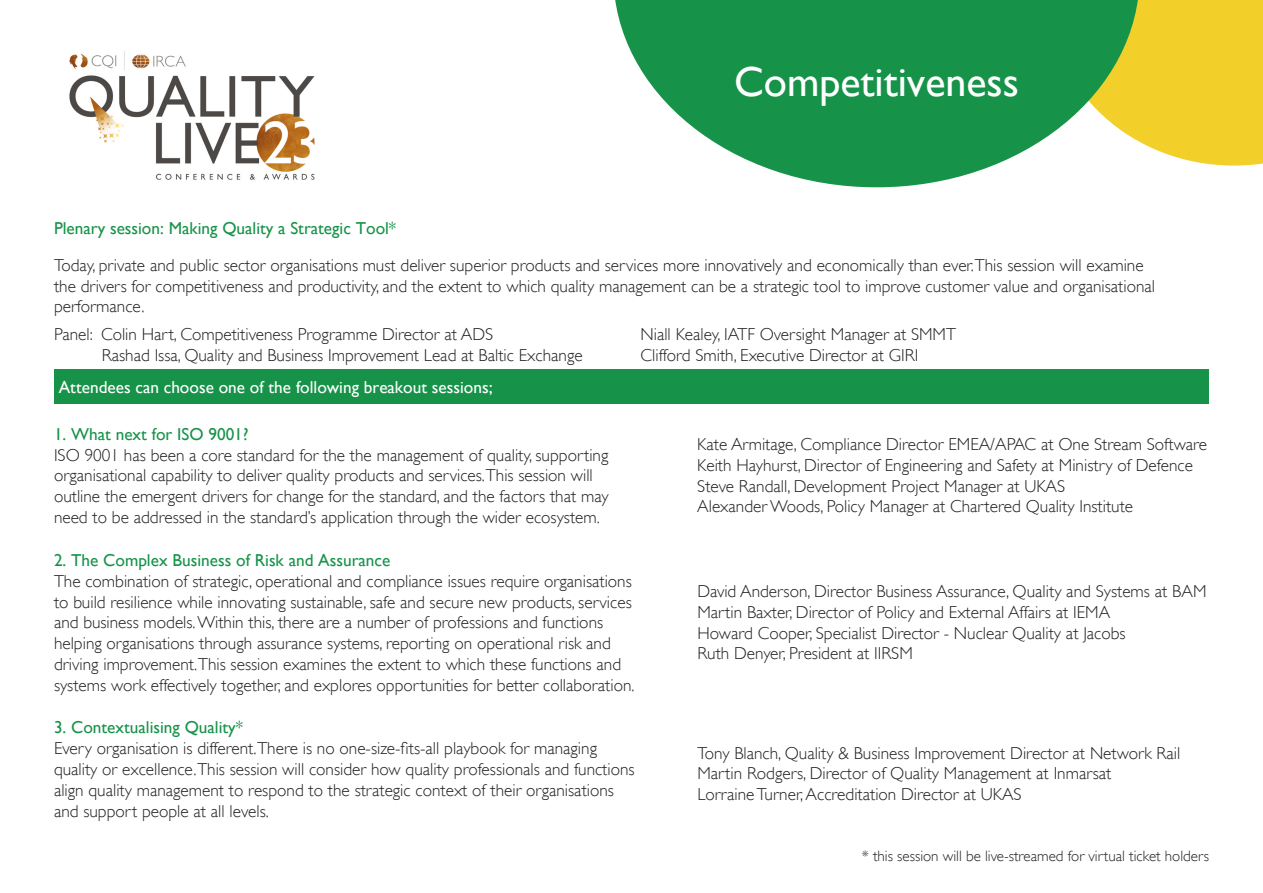
<style>
.page{position:relative;width:1263px;height:893px;background:#fff}
.page>*{position:absolute;margin:0;border:0;box-sizing:border-box;transform-origin:0 0}
.t1{font:42px "Gill Sans";color:#fff}
.t2{font:300 17.25px/20.7px "Gill Sans";color:#231f20}
.t3{font:17.25px "Gill Sans";color:#179349}
.t4{font:17.25px "Gill Sans";color:#fff}
.t5{font:300 15px "Gill Sans";color:#231f20}
.s1{font-weight:400;color:#179349}
</style>
<div class="page">
<div style="left:54px;top:370px;width:1155px;height:34px;background:#179349"></div>
<img style="left:69px;top:51px;width:246px;height:129px">
<div style="left:1140px;top:0;width:123px;height:166px;background:#f3d029"></div>
<svg style="left:615px;top:0;width:525px;height:187px"></svg>
<p class="t1" style="left:734px;top:57px;width:286px">Competitiveness</p>
<p class="t3" style="left:54px;top:218px;width:344px">Plenary session: Making Quality a Strategic Tool*</p>
<p class="t2" style="left:54px;top:254px;width:1102px">Today, private and public sector organisations must deliver superior products and services more innovatively and economically than ever.This session will examine the drivers for competitiveness and productivity, and the extent to which quality management can be a strategic tool to improve customer value and organisational performance.</p>
<p class="t2" style="left:102px;top:323px;width:482px;text-indent:-48px">Panel: Colin Hart, Competitiveness Programme Director at ADS<br>Rashad Issa, Quality and Business Improvement Lead at Baltic Exchange</p>
<p class="t2" style="left:640px;top:323px;width:317px">Niall Kealey, IATF Oversight Manager at SMMT</p>
<p class="t2" style="left:640px;top:344px;width:279px">Clifford Smith, Executive Director at GIRI</p>
<p class="t4" style="left:59px;top:377px;width:435px">Attendees can choose one of the following breakout sessions;</p>
<p class="t3" style="left:54px;top:424px;width:196px">1. What next for ISO 9001?</p>
<p class="t2" style="left:54px;top:444px;width:556px">ISO 9001 has been a core standard for the the management of quality, supporting organisational capability to deliver quality products and services.This session will outline the emergent drivers for change for the standard, and the factors that may need to be addressed in the standard’s application through the wider ecosystem.</p>
<p class="t3" style="left:54px;top:550px;width:338px">2. The Complex Business of Risk and Assurance</p>
<p class="t2" style="left:54px;top:570px;width:582px">The combination of strategic, operational and compliance issues require organisations to build resilience while innovating sustainable, safe and secure new products, services and business models. Within this, there are a number of professions and functions helping organisations through assurance systems, reporting on operational risk and driving improvement.This session examines the extent to which these functions and systems work effectively together, and explores opportunities for better collaboration.</p>
<p class="t2" style="left:54px;top:717px;width:582px"><span class="s1">3. Contextualising Quality*<br></span>Every organisation is different.There is no one-size-fits-all playbook for managing quality or excellence.This session will consider how quality professionals and functions align quality management to respond to the strategic context of their organisations and support people at all levels.</p>
<p class="t2" style="left:697px;top:434px;width:511px">Kate Armitage, Compliance Director EMEA/APAC at One Stream Software</p>
<p class="t2" style="left:697px;top:454px;width:497px">Keith Hayhurst, Director of Engineering and Safety at Ministry of Defence<br>Steve Randall, Development Project Manager at UKAS</p>
<p class="t2" style="left:697px;top:496px;width:437px">Alexander Woods, Policy Manager at Chartered Quality Institute</p>
<p class="t2" style="left:697px;top:581px;width:511px">David Anderson, Director Business Assurance, Quality and Systems at BAM</p>
<p class="t2" style="left:697px;top:601px;width:414px">Martin Baxter, Director of Policy and External Affairs at IEMA</p>
<p class="t2" style="left:697px;top:622px;width:430px">Howard Cooper, Specialist Director - Nuclear Quality at Jacobs</p>
<p class="t2" style="left:697px;top:643px;width:217px">Ruth Denyer, President at IIRSM</p>
<p class="t2" style="left:697px;top:742px;width:484px">Tony Blanch, Quality &amp; Business Improvement Director at Network Rail</p>
<p class="t2" style="left:697px;top:762px;width:416px">Martin Rodgers, Director of Quality Management at Inmarsat</p>
<p class="t2" style="left:697px;top:783px;width:326px">Lorraine Turner, Accreditation Director at UKAS</p>
<p class="t5" style="left:862px;top:844px;width:349px">* this session will be live-streamed for virtual ticket holders</p>
</div>
